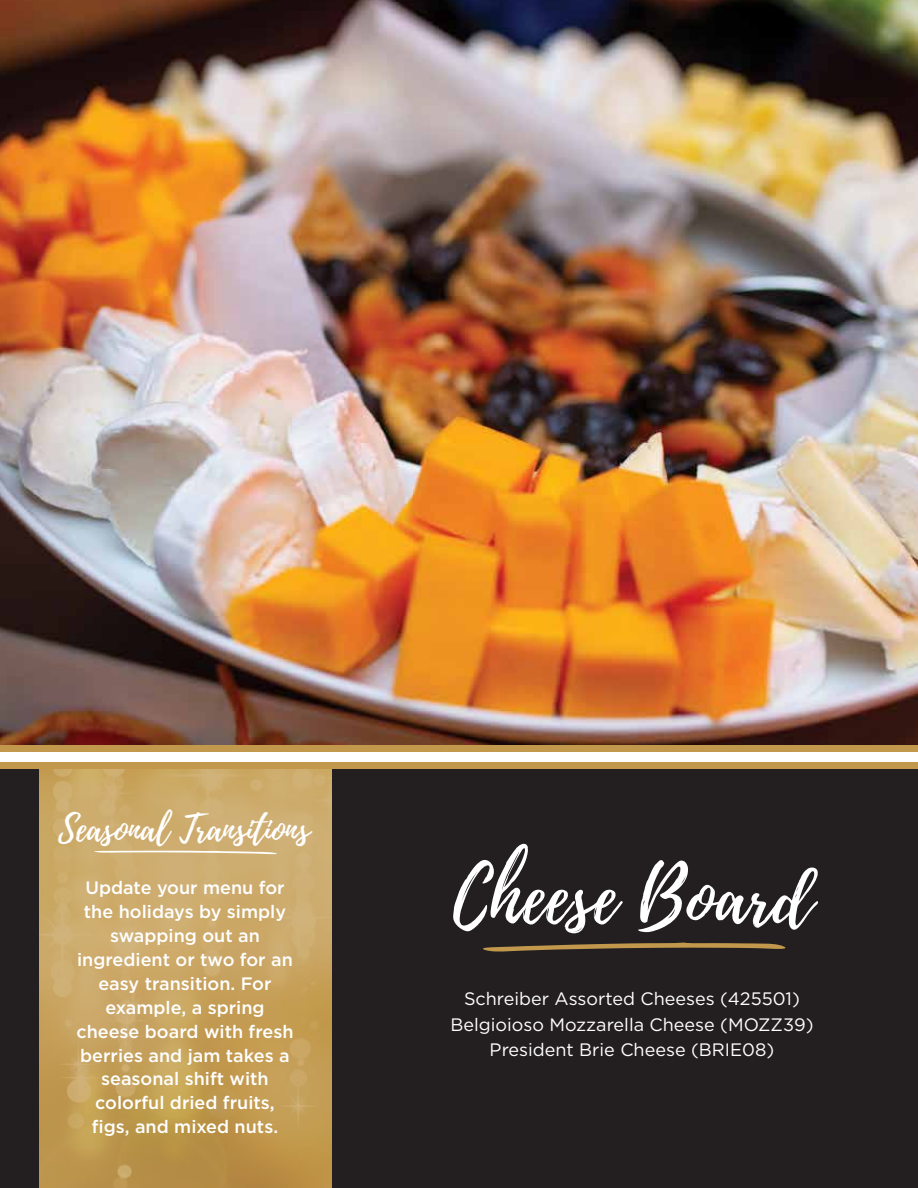
<style>
.page{position:relative;width:918px;height:1188px;background:#fff}
.page>*{position:absolute;margin:0;border:0;box-sizing:border-box;transform-origin:0 0}
.t1{font:75px "Playlist Script";color:#fff}
.t2{font:36px "Playlist Script";color:#fff}
.t3{font:500 18px/24px "Gotham";color:#fff;text-align:center}
.t4{font:18px/25.5px "Gotham";color:#fff;text-align:center}
</style>
<div class="page">
<div style="left:0;top:768px;width:918px;height:420px;background:#231f20"></div>
<svg style="left:483px;top:943px;width:303px;height:9px"></svg>
<svg style="left:39px;top:768px;width:293px;height:420px;background:#c7a360"></svg>
<svg style="left:93px;top:851px;width:186px;height:3px"></svg>
<div style="left:0;top:762px;width:918px;height:6px;background:#c1984c"></div>
<img style="left:0;top:0;width:918px;height:746px">
<div style="left:0;top:746px;width:918px;height:6px;background:#c1984c"></div>
<h2 class="t2" style="left:58px;top:804px;width:253px">Seasonal Transitions</h2>
<p class="t3" style="left:76px;top:875px;width:219px">Update your menu for the holidays by simply swapping out an ingredient or two for an easy transition. For example, a spring cheese board with fresh berries and jam takes a seasonal shift with colorful dried fruits, figs, and mixed nuts.</p>
<h1 class="t1" style="left:453px;top:844px;width:361px">Cheese Board</h1>
<p class="t4" style="left:450px;top:986px;width:365px">Schreiber Assorted Cheeses (425501)<br>Belgioioso Mozzarella Cheese (MOZZ39)<br>President Brie Cheese (BRIE08)</p>
</div>
